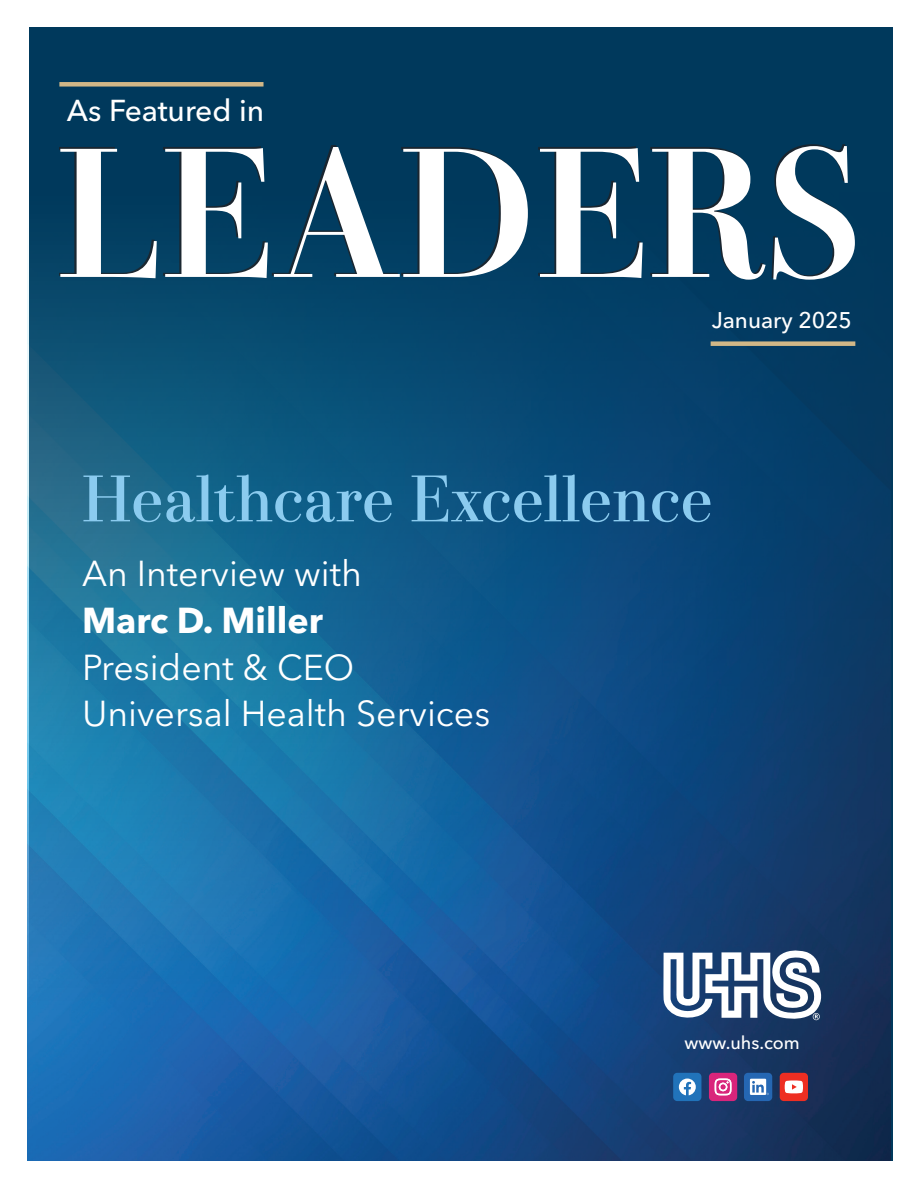
<style>
.page{position:relative;width:918px;height:1188px;background:#fff}
.page>*{position:absolute;margin:0;border:0;box-sizing:border-box;transform-origin:0 0}
.t1{font:183px "Bodoni PTVF";color:#fff}
.t2{font:65.55px "Bodoni PTVF";letter-spacing:-.005em;color:#8bcbef}
.t3{font:35.7px/46.7px "Avenir Next LT Pro";color:#fff}
.t4{font:500 30px "Avenir Next LT Pro";color:#fff}
.t5{font:500 22.5px "Avenir Next LT Pro";color:#fff}
.t6{font:500 18px "Avenir Next LT Pro";color:#fff}
.s1{font-weight:700}
</style>
<div class="page">
<img style="left:27px;top:27px;width:864px;height:1134px">
<div style="left:59px;top:145px;width:795px;height:133px;background:#231f20;opacity:.75"></div>
<div style="left:711px;top:341px;width:144px;height:5px;background:#d1b787"></div>
<div style="left:59px;top:82px;width:205px;height:5px;background:#d1b787"></div>
<svg style="left:663px;top:951px;width:158px;height:69px"></svg>
<div style="left:673px;top:1073px;width:28px;height:28px;background:#2173ba;border-radius:4px"></div>
<div style="left:709px;top:1073px;width:28px;height:28px;background:#d9257b;border-radius:4px"></div>
<svg style="left:715px;top:1079px;width:16px;height:16px"></svg>
<svg style="left:679px;top:1079px;width:17px;height:16px"></svg>
<div style="left:744px;top:1073px;width:28px;height:28px;background:#2567b3;border-radius:4px"></div>
<div style="left:780px;top:1073px;width:28px;height:28px;background:#ee2e22;border-radius:4px"></div>
<svg style="left:750px;top:1079px;width:19px;height:16px"></svg>
<svg style="left:785px;top:1080px;width:18px;height:13px"></svg>
<p class="t4" style="left:67px;top:92px;width:199px">As Featured in</p>
<p class="t1" style="left:57px;top:85px;width:807px">LEADERS</p>
<p class="t5" style="left:712px;top:307px;width:142px">January 2025</p>
<p class="t2" style="left:82px;top:453px;width:632px">Healthcare Excellence</p>
<p class="t3" style="left:82px;top:551px;width:281px">An Interview with<br><span class="s1">Marc D. Miller<br></span>President &amp; CEO</p>
<p class="t3" style="left:82px;top:691px;width:410px">Universal Health Services</p>
<p class="t6" style="left:685px;top:1032px;width:117px">www.uhs.com</p>
</div>
